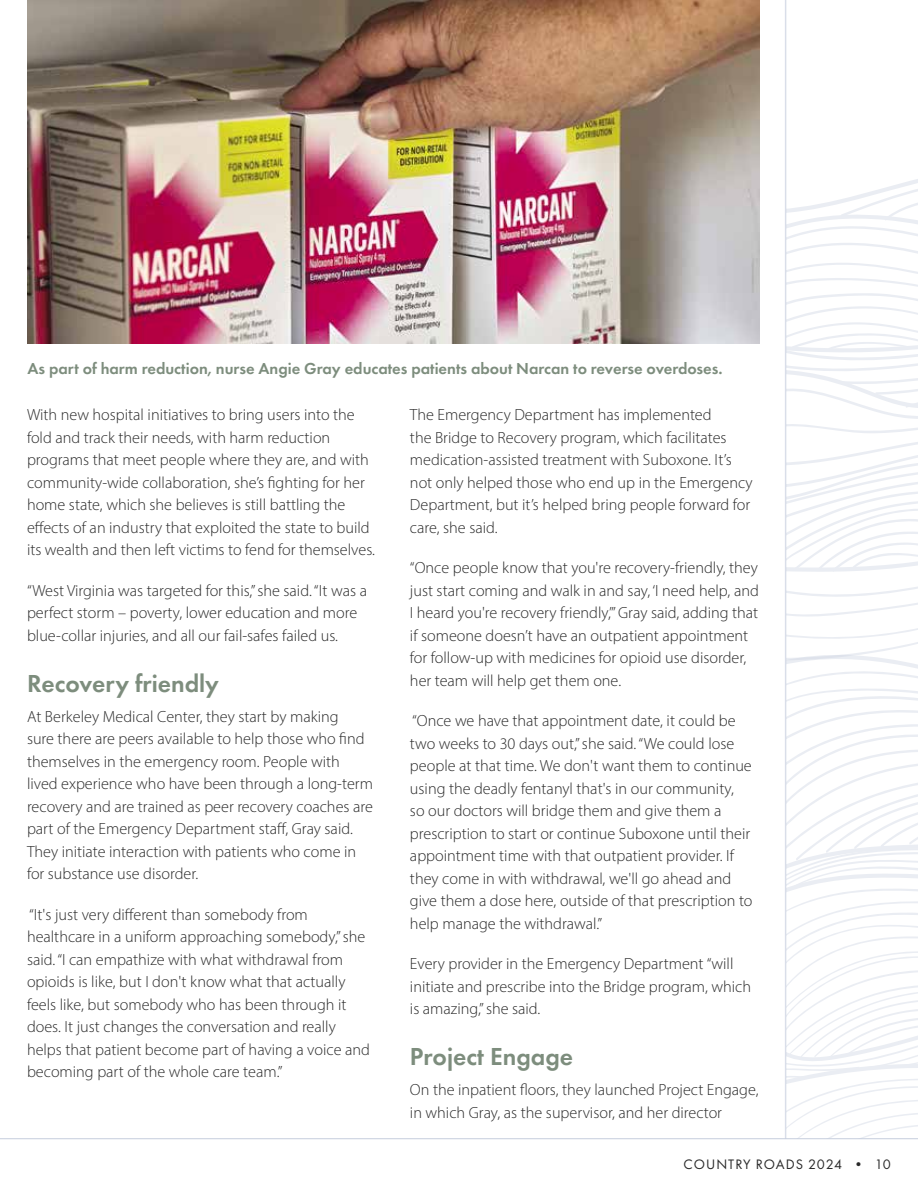
<style>
.page{position:relative;width:918px;height:1188px;background:#fff}
.page>*{position:absolute;margin:0;border:0;box-sizing:border-box;transform-origin:0 0}
.t1{font:600 25.5px "Futura PT";color:#7d8d7d}
.t2{font:600 16.5px "Futura PT";color:#7d8d7d}
.t3{font:300 16.2px/22.5px "Myriad Pro";color:#292929}
.t4{font:14.25px "Futura PT";letter-spacing:.07em;color:#292929}
</style>
<div class="page">
<svg style="left:786px;top:112px;width:132px;height:1026px"></svg>
<hr style="left:785px;top:0;width:1px;height:1139px;background:#c5cddd">
<hr style="left:0;top:1138px;width:918px;height:1px;background:#c5cddd">
<img style="left:27px;top:0;width:732px;height:343px">
<p class="t2" style="left:28px;top:358px;width:697px">As part of harm reduction, nurse Angie Gray educates patients about Narcan to reverse overdoses.</p>
<p class="t3" style="left:27px;top:403px;width:350px">With new hospital initiatives to bring users into the fold and track their needs, with harm reduction programs that meet people where they are, and with community-wide collaboration, she’s fighting for her home state, which she believes is still battling the effects of an industry that exploited the state to build its wealth and then left victims to fend for themselves.</p>
<p class="t3" style="left:27px;top:579px;width:342px">“West Virginia was targeted for this,” she said. “It was a perfect storm – poverty, lower education and more blue-collar injuries, and all our fail-safes failed us.</p>
<h1 class="t1" style="left:27px;top:667px;width:194px">Recovery friendly</h1>
<p class="t3" style="left:27px;top:705px;width:348px">At Berkeley Medical Center, they start by making<br>sure there are peers available to help those who find themselves in the emergency room. People with lived experience who have been through a long-term recovery and are trained as peer recovery coaches are part of the Emergency Department staff, Gray said.<br>They initiate interaction with patients who come in for substance use disorder.</p>
<p class="t3" style="left:27px;top:903px;width:344px">“It's just very different than somebody from healthcare in a uniform approaching somebody,” she said. “I can empathize with what withdrawal from opioids is like, but I don't know what that actually feels like, but somebody who has been through it does. It just changes the conversation and really helps that patient become part of having a voice and becoming part of the whole care team.”</p>
<p class="t3" style="left:410px;top:403px;width:344px">The Emergency Department has implemented<br>the Bridge to Recovery program, which facilitates medication-assisted treatment with Suboxone. It’s not only helped those who end up in the Emergency Department, but it’s helped bring people forward for care, she said.</p>
<p class="t3" style="left:410px;top:556px;width:350px">“Once people know that you're recovery-friendly, they just start coming and walk in and say, ‘I need help, and I heard you're recovery friendly,’” Gray said, adding that if someone doesn’t have an outpatient appointment for follow-up with medicines for opioid use disorder, her team will help get them one.</p>
<p class="t3" style="left:410px;top:709px;width:344px">“Once we have that appointment date, it could be two weeks to 30 days out,” she said. “We could lose people at that time. We don't want them to continue using the deadly fentanyl that's in our community, so our doctors will bridge them and give them a prescription to start or continue Suboxone until their appointment time with that outpatient provider. If they come in with withdrawal, we'll go ahead and give them a dose here, outside of that prescription to help manage the withdrawal.”</p>
<p class="t3" style="left:410px;top:952px;width:343px">Every provider in the Emergency Department “will initiate and prescribe into the Bridge program, which is amazing,” she said.</p>
<h1 class="t1" style="left:410px;top:1041px;width:165px">Project Engage</h1>
<p class="t3" style="left:410px;top:1078px;width:350px">On the inpatient floors, they launched Project Engage, in which Gray, as the supervisor, and her director</p>
<p class="t4" style="left:684px;top:1155px;width:209px">COUNTRY ROADS 2024 • 10</p>
</div>
